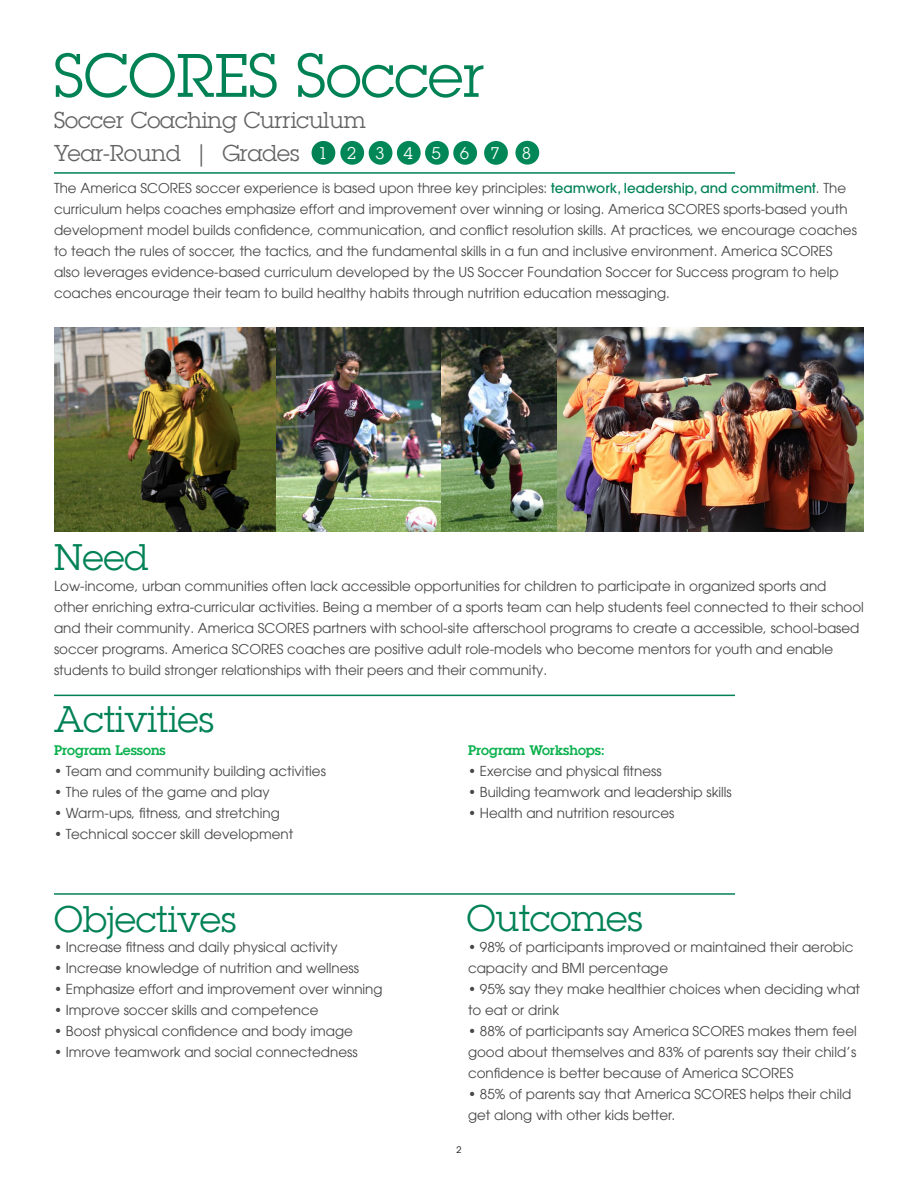
<style>
.page{position:relative;width:918px;height:1188px;background:#fff}
.page>*{position:absolute;margin:0;border:0;box-sizing:border-box;transform-origin:0 0}
.t1{font:60px "Lubalin Graph LT";color:#008255}
.t2{font:36px "Lubalin Graph LT";color:#008255}
.t3{font:22.35px/33px "Lubalin Graph LT";color:#646464}
.t4{font:16.5px "Lubalin Graph LT";color:#fff}
.t5{font:13.5px/21px "Avant Garde";color:#464646}
.t6{font:600 13.5px "Lubalin Graph LT";color:#0bb14e}
.t7{font:9px "Avant Garde";color:#000}
.s1{font-weight:500;color:#008255}
</style>
<div class="page">
<div style="left:312px;top:141px;width:23px;height:24px;background:#008255;border-radius:50%"></div>
<div style="left:340px;top:141px;width:24px;height:24px;background:#008758;border-radius:50%"></div>
<div style="left:369px;top:141px;width:23px;height:24px;background:#008758;border-radius:50%"></div>
<hr style="left:54px;top:172px;width:681px;height:2px;background:#008255">
<hr style="left:54px;top:695px;width:681px;height:1px;background:#008255">
<hr style="left:54px;top:893px;width:681px;height:2px;background:#008255">
<div style="left:397px;top:141px;width:24px;height:24px;background:#008758;border-radius:50%"></div>
<div style="left:425px;top:141px;width:24px;height:24px;background:#008758;border-radius:50%"></div>
<div style="left:453px;top:141px;width:24px;height:24px;background:#008758;border-radius:50%"></div>
<img style="left:273px;top:327px;width:274px;height:205px">
<div style="left:515px;top:141px;width:24px;height:24px;background:#008758;border-radius:50%"></div>
<div style="left:484px;top:141px;width:24px;height:24px;background:#008758;border-radius:50%"></div>
<img style="left:54px;top:327px;width:221px;height:204px">
<img style="left:547px;top:327px;width:317px;height:205px">
<h1 class="t1" style="left:54px;top:38px;width:432px">SCORES Soccer</h1>
<h3 class="t3" style="left:54px;top:103px;width:313px">Soccer Coaching Curriculum<br>Year-Round | Grades</h3>
<p class="t4" style="left:403px;top:143px;width:67px">4 5 6</p>
<p class="t4" style="left:491px;top:143px;width:11px">7</p>
<p class="t4" style="left:522px;top:142px;width:11px">8</p>
<p class="t4" style="left:347px;top:143px;width:39px">2 3</p>
<p class="t5" style="left:54px;top:177px;width:804px">The America SCORES soccer experience is based upon three key principles: <span class="s1">teamwork, leadership, and commitment</span>. The curriculum helps coaches emphasize effort and improvement over winning or losing. America SCORES sports-based youth development model builds confidence, communication, and conflict resolution skills. At practices, we encourage coaches to teach the rules of soccer, the tactics, and the fundamental skills in a fun and inclusive environment. America SCORES also leverages evidence-based curriculum developed by the US Soccer Foundation Soccer for Success program to help coaches encourage their team to build healthy habits through nutrition education messaging.</p>
<p class="t4" style="left:318px;top:143px;width:11px">1</p>
<h2 class="t2" style="left:54px;top:534px;width:96px">Need</h2>
<p class="t5" style="left:54px;top:575px;width:812px">Low-income, urban communities often lack accessible opportunities for children to participate in organized sports and other enriching extra-curricular activities. Being a member of a sports team can help students feel connected to their school and their community. America SCORES partners with school-site afterschool programs to create a accessible, school-based soccer programs. America SCORES coaches are positive adult role-models who become mentors for youth and enable students to build stronger relationships with their peers and their community.</p>
<h2 class="t2" style="left:54px;top:697px;width:161px">Activities</h2>
<p class="t6" style="left:54px;top:741px;width:113px">Program Lessons</p>
<p class="t5" style="left:54px;top:760px;width:273px">• Team and community building activities</p>
<p class="t5" style="left:54px;top:781px;width:217px">• The rules of the game and play</p>
<p class="t5" style="left:54px;top:802px;width:227px">• Warm-ups, fitness, and stretching</p>
<p class="t5" style="left:54px;top:823px;width:241px">• Technical soccer skill development</p>
<p class="t6" style="left:468px;top:741px;width:139px">Program Workshops:</p>
<p class="t5" style="left:468px;top:760px;width:195px">• Exercise and physical fitness</p>
<p class="t5" style="left:468px;top:781px;width:265px">• Building teamwork and leadership skills</p>
<p class="t5" style="left:468px;top:802px;width:208px">• Health and nutrition resources</p>
<h2 class="t2" style="left:54px;top:896px;width:184px">Objectives</h2>
<p class="t5" style="left:54px;top:937px;width:285px">• Increase fitness and daily physical activity</p>
<p class="t5" style="left:54px;top:958px;width:307px">• Increase knowledge of nutrition and wellness</p>
<p class="t5" style="left:54px;top:979px;width:330px">• Emphasize effort and improvement over winning</p>
<p class="t5" style="left:54px;top:1000px;width:266px">• Improve soccer skills and competence</p>
<p class="t5" style="left:54px;top:1021px;width:300px">• Boost physical confidence and body image</p>
<p class="t5" style="left:54px;top:1042px;width:305px">• Imrove teamwork and social connectedness</p>
<h2 class="t2" style="left:467px;top:896px;width:177px">Outcomes</h2>
<p class="t5" style="left:468px;top:937px;width:387px">• 98% of participants improved or maintained their aerobic capacity and BMI percentage</p>
<p class="t5" style="left:468px;top:979px;width:394px">• 95% say they make healthier choices when deciding what to eat or drink</p>
<p class="t5" style="left:468px;top:1021px;width:390px;text-align:justify">• 88% of participants say America SCORES makes them feel good about themselves and 83% of parents say their child’s confidence is better because of America SCORES</p>
<p class="t5" style="left:468px;top:1084px;width:385px">• 85% of parents say that America SCORES helps their child get along with other kids better.</p>
<p class="t7" style="left:457px;top:1144px;width:6px">2</p>
</div>
